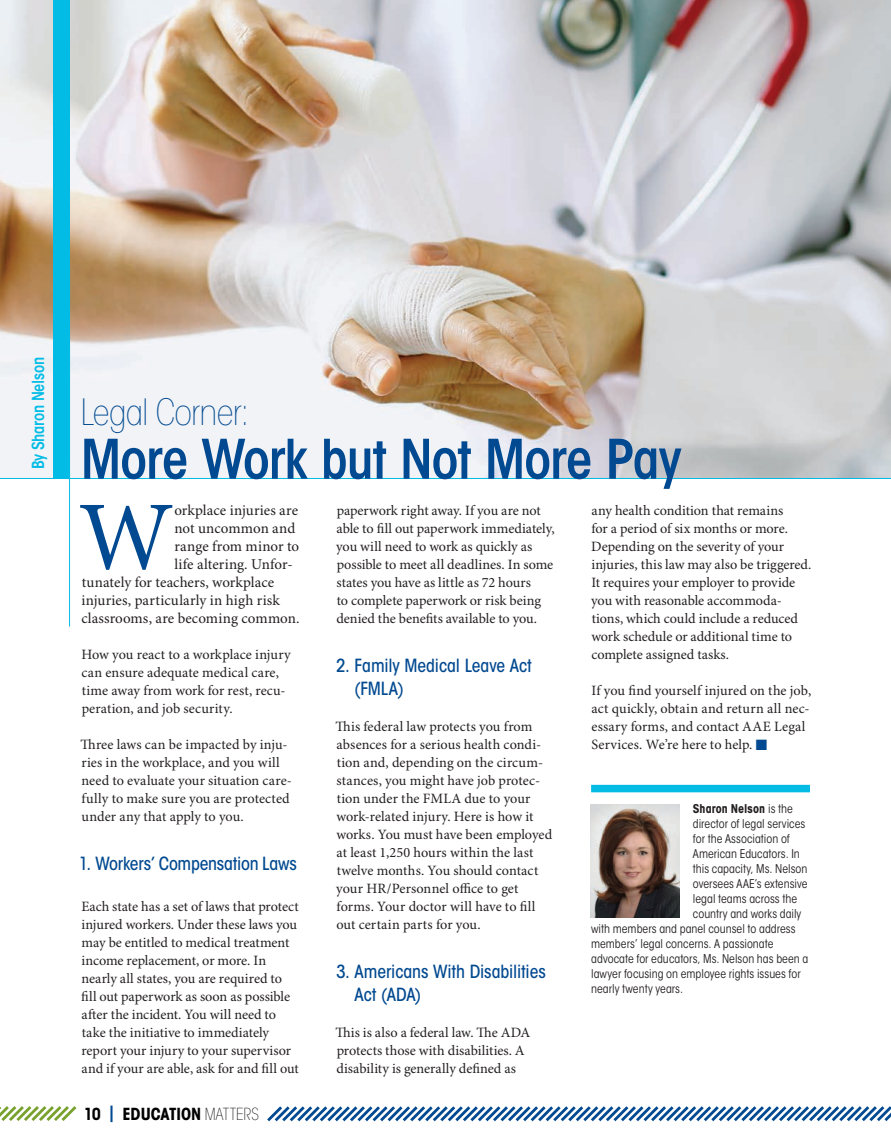
<style>
.page{position:relative;width:891px;height:1148px;background:#fff}
.page>*{position:absolute;margin:0;border:0;box-sizing:border-box;transform-origin:0 0}
.Drop_cap-smaller{font:98.1px "Minion Pro";color:#014990}
.Headline{font:600 condensed 54px "ITC Avant Garde Std";letter-spacing:-.02em;color:#014990}
.Headline-2{font:200 condensed 36px "ITC Avant Garde Std";letter-spacing:-.02em;color:#014990}
.Subhead{font:500 condensed 18px/22.5px "ITC Avant Garde Std";letter-spacing:-.01em;color:#014990}
.t1{font:700 condensed 16.5px "ITC Avant Garde Std";letter-spacing:-.005em;color:#000}
.t2{font:600 condensed 16.5px "ITC Avant Garde Std";letter-spacing:-.02em;color:#02bce5}
.Drop_cap-smaller-2{font:15px "Minion Pro";letter-spacing:.005em;color:#231f20}
.Body_Text{font:14.25px/18px "Minion Pro";color:#231f20}
.Byline___notes{font:condensed 12px "ITC Avant Garde Std";color:#231f20}
.Byline___notes-2{font:700 condensed 12px "ITC Avant Garde Std";letter-spacing:.005em;color:#231f20}
.s1{color:#014990}
.s2{font-weight:200}
.s3{font-weight:400}
</style>
<div class="page">
<img style="left:0;top:0;width:891px;height:478px">
<hr style="left:69px;top:267px;width:1px;height:359px;background:#02bce5">
<div style="left:53px;top:0;width:17px;height:478px;background:#02bce5"></div>
<hr style="left:0;top:478px;width:891px;height:1px;background:#02bce5">
<div style="left:591px;top:784px;width:219px;height:8px;background:#02bce5"></div>
<img style="left:591px;top:804px;width:88px;height:113px">
<svg style="left:0;top:1106px;width:77px;height:15px"></svg>
<svg style="left:267px;top:1106px;width:624px;height:16px"></svg>
<p class="t2" style="left:28px;top:469px;width:114px;rotate:-90deg">By Sharon Nelson</p>
<p class="Headline-2" style="left:81px;top:391px;width:170px">Legal Corner:</p>
<p class="Headline" style="left:81px;top:425px;width:602px">More Work but Not More Pay</p>
<p class="Drop_cap-smaller" style="left:79px;top:479px;width:97px">W</p>
<p class="Drop_cap-smaller-2" style="left:174px;top:501px;width:125px">orkplace injuries are</p>
<p class="Drop_cap-smaller-2" style="left:174px;top:519px;width:122px">not uncommon and</p>
<p class="Drop_cap-smaller-2" style="left:174px;top:537px;width:126px">range from minor to</p>
<p class="Drop_cap-smaller-2" style="left:175px;top:555px;width:120px">life altering. Unfor-</p>
<p class="Drop_cap-smaller-2" style="left:82px;top:573px;width:194px">tunately for teachers, workplace</p>
<p class="Drop_cap-smaller-2" style="left:81px;top:591px;width:200px">injuries, particularly in high risk</p>
<p class="Drop_cap-smaller-2" style="left:81px;top:609px;width:220px">classrooms, are becoming common.</p>
<p class="Body_Text" style="left:81px;top:646px;width:211px">How you react to a workplace injury can ensure adequate medical care, time away from work for rest, recu&shy;peration, and job security.</p>
<p class="Body_Text" style="left:80px;top:736px;width:213px">Three laws can be impacted by inju&shy;ries in the workplace, and you will need to evaluate your situation care&shy;fully to make sure you are protected under any that apply to you.</p>
<p class="Subhead" style="left:79px;top:852px;width:220px">1. Workers’ Compensation Laws</p>
<p class="Body_Text" style="left:81px;top:898px;width:219px">Each state has a set of laws that protect injured workers. Under these laws you may be entitled to medical treatment income replacement, or more. In nearly all states, you are required to fill out paperwork as soon as possible after the incident. You will need to take the initiative to immediately report your injury to your supervisor and if your are able, ask for and fill out</p>
<p class="t1" style="left:84px;top:1103px;width:177px">10 <span class="s1">|</span> EDUCATION <span class="s2">MATTERS</span></p>
<p class="Body_Text" style="left:336px;top:502px;width:220px">paperwork right away. If you are not able to fill out paperwork immediately, you will need to work as quickly as possible to meet all deadlines. In some states you have as little as 72 hours<br>to complete paperwork or risk being denied the benefits available to you.</p>
<p class="Subhead" style="left:355px;top:654px;width:179px;text-indent:-18px">2. Family Medical Leave Act (FMLA)</p>
<p class="Body_Text" style="left:335px;top:718px;width:218px">This federal law protects you from absences for a serious health condi&shy;tion and, depending on the circum&shy;stances, you might have job protec&shy;tion under the FMLA due to your work-related injury. Here is how it works. You must have been employed at least 1,250 hours within the last twelve months. You should contact your HR/Personnel office to get forms. Your doctor will have to fill out certain parts for you.</p>
<p class="Subhead" style="left:355px;top:960px;width:193px;text-indent:-19px">3. Americans With Disabilities<br>Act (ADA)</p>
<p class="Body_Text" style="left:335px;top:1024px;width:196px">This is also a federal law. The ADA protects those with disabilities. A disability is generally defined as</p>
<p class="Body_Text" style="left:591px;top:502px;width:222px">any health condition that remains<br>for a period of six months or more.<br>Depending on the severity of your injuries, this law may also be triggered.<br>It requires your employer to provide you with reasonable accommoda&shy;tions, which could include a reduced work schedule or additional time to complete assigned tasks.</p>
<p class="Body_Text" style="left:591px;top:682px;width:221px">If you find yourself injured on the job, act quickly, obtain and return all nec&shy;essary forms, and contact AAE Legal Services. We’re here to help. <span class="s1">■</span></p>
<p class="Byline___notes-2" style="left:693px;top:800px;width:101px">Sharon Nelson <span class="s3">is the</span></p>
<p class="Byline___notes" style="left:693px;top:816px;width:114px">director of legal services</p>
<p class="Byline___notes" style="left:693px;top:831px;width:98px">for the Association of</p>
<p class="Byline___notes" style="left:693px;top:846px;width:108px">American Educators. In</p>
<p class="Byline___notes" style="left:693px;top:861px;width:116px">this capacity, Ms. Nelson</p>
<p class="Byline___notes" style="left:693px;top:876px;width:116px">oversees AAE’s extensive</p>
<p class="Byline___notes" style="left:693px;top:891px;width:106px">legal teams across the</p>
<p class="Byline___notes" style="left:693px;top:906px;width:110px">country and works daily</p>
<p class="Byline___notes" style="left:591px;top:921px;width:206px">with members and panel counsel to address</p>
<p class="Byline___notes" style="left:591px;top:936px;width:184px">members’ legal concerns. A passionate</p>
<p class="Byline___notes" style="left:591px;top:951px;width:219px">advocate for educators, Ms. Nelson has been a</p>
<p class="Byline___notes" style="left:591px;top:966px;width:211px">lawyer focusing on employee rights issues for</p>
<p class="Byline___notes" style="left:591px;top:981px;width:93px">nearly twenty years.</p>
</div>
